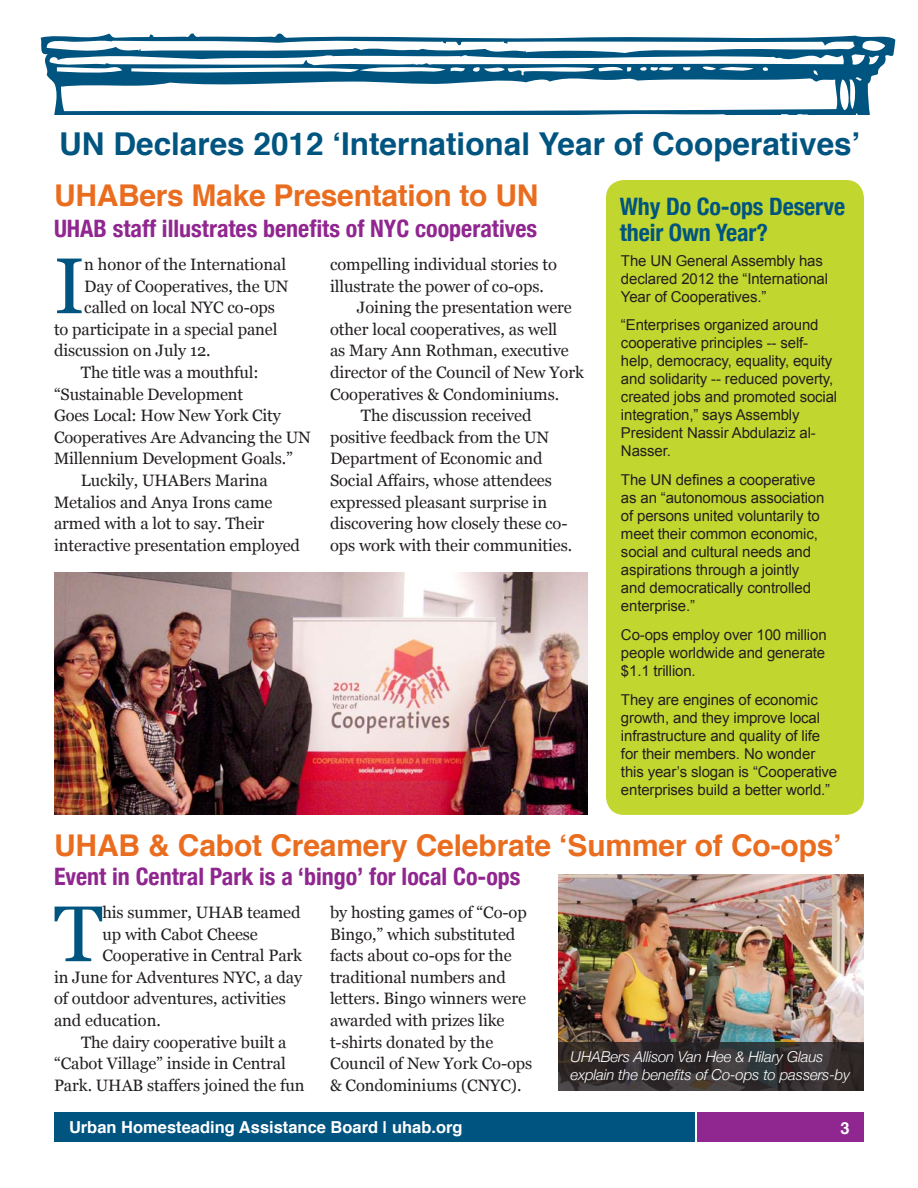
<style>
.page{position:relative;width:918px;height:1188px;background:#fff}
.page>*{position:absolute;margin:0;border:0;box-sizing:border-box;transform-origin:0 0}
.Article_Text_Main_1s{font:78.9px "Georgia";color:#005480}
.t1{font:700 31.5px "Helvetica";color:#005480}
.t2{font:700 30px "Helvetica";letter-spacing:-.005em;color:#ea6d1f}
.t3{font:700 condensed 24px "Helvetica Neue";color:#90268f}
.t4{font:700 condensed 24px/25.5px "Helvetica Neue";letter-spacing:-.005em;color:#005480}
.Article_Text_Main{font:16.5px/21.6px "Georgia";letter-spacing:-.005em;color:#231f20}
.Article_Text_Main_1s-2{font:16.5px "Georgia";letter-spacing:-.005em;color:#231f20}
.t5{font:700 16.5px "Helvetica";color:#fff}
.Sidebar_Text{font:15px/18px "Arial";letter-spacing:-.01em;color:#231f20}
.t6{font:italic 300 15px/18px "Helvetica Neue";letter-spacing:-.01em;color:#fff}
</style>
<div class="page">
<div style="left:54px;top:1112px;width:641px;height:30px;background:#005480"></div>
<div style="left:697px;top:1112px;width:167px;height:30px;background:#90268f"></div>
<svg style="left:40px;top:33px;width:855px;height:81px"></svg>
<div style="left:606px;top:180px;width:258px;height:635px;background:#c1d72f;border-radius:18px"></div>
<img style="left:559px;top:875px;width:305px;height:167px">
<img style="left:54px;top:572px;width:534px;height:242px">
<svg style="left:559px;top:1042px;width:305px;height:49px;background:#332f2f"></svg>
<p class="t1" style="left:59px;top:118px;width:803px">UN Declares 2012 ‘International Year of Cooperatives’</p>
<p class="t2" style="left:54px;top:171px;width:486px">UHABers Make Presentation to UN</p>
<p class="t3" style="left:54px;top:208px;width:485px">UHAB staff illustrates benefits of NYC cooperatives</p>
<p class="t4" style="left:620px;top:192px;width:227px">Why Do Co-ops Deserve their Own Year?</p>
<p class="Article_Text_Main_1s" style="left:54px;top:238px;width:32px">I</p>
<p class="Article_Text_Main_1s-2" style="left:84px;top:254px;width:203px">n honor of the International</p>
<p class="Article_Text_Main_1s-2" style="left:84px;top:276px;width:206px">Day of Cooperatives, the UN</p>
<p class="Article_Text_Main_1s-2" style="left:84px;top:298px;width:192px">called on local NYC co-ops</p>
<p class="Article_Text_Main_1s-2" style="left:54px;top:319px;width:225px">to participate in a special panel</p>
<p class="Article_Text_Main_1s-2" style="left:54px;top:341px;width:158px">discussion on July 12.</p>
<p class="Article_Text_Main" style="left:54px;top:362px;width:258px;text-indent:27px">The title was a mouthful: “Sustainable Development<br>Goes Local: How New York City<br>Cooperatives Are Advancing the UN<br>Millennium Development Goals.”</p>
<p class="Article_Text_Main" style="left:54px;top:470px;width:248px;text-indent:27px">Luckily, UHABers Marina<br>Metalios and Anya Irons came armed with a lot to say. Their interactive presentation employed</p>
<p class="Article_Text_Main" style="left:330px;top:254px;width:229px">compelling individual stories to illustrate the power of co-ops.</p>
<p class="Article_Text_Main" style="left:330px;top:297px;width:255px;text-indent:27px">Joining the presentation were other local cooperatives, as well<br>as Mary Ann Rothman, executive director of the Council of New York<br>Cooperatives &amp; Condominiums.</p>
<p class="Article_Text_Main" style="left:330px;top:405px;width:244px;text-indent:31px">The discussion received positive feedback from the UN<br>Department of Economic and<br>Social Affairs, whose attendees expressed pleasant surprise in discovering how closely these co&shy;ops work with their communities.</p>
<p class="Sidebar_Text" style="left:621px;top:251px;width:209px">The UN General Assembly has declared 2012 the “International<br>Year of Cooperatives.”</p>
<p class="Sidebar_Text" style="left:621px;top:316px;width:218px">“Enterprises organized around cooperative principles -- self&shy;help, democracy, equality, equity and solidarity -- reduced poverty, created jobs and promoted social integration,” says Assembly<br>President Nassir Abdulaziz al-<br>Nasser.</p>
<p class="Sidebar_Text" style="left:621px;top:471px;width:205px">The UN defines a cooperative as an “autonomous association of persons united voluntarily to meet their common economic, social and cultural needs and aspirations through a jointly and democratically controlled enterprise.”</p>
<p class="Sidebar_Text" style="left:621px;top:626px;width:207px;text-align:justify">Co-ops employ over 100 million people worldwide and generate $1.1 trillion.</p>
<p class="Sidebar_Text" style="left:621px;top:691px;width:218px">They are engines of economic growth, and they improve local infrastructure and quality of life for their members. No wonder this year’s slogan is “Cooperative enterprises build a better world.”</p>
<p class="t2" style="left:54px;top:821px;width:789px">UHAB &amp; Cabot Creamery Celebrate ‘Summer of Co-ops’</p>
<p class="t3" style="left:54px;top:857px;width:468px">Event in Central Park is a ‘bingo’ for local Co-ops</p>
<p class="Article_Text_Main_1s" style="left:54px;top:886px;width:50px">T</p>
<p class="Article_Text_Main_1s-2" style="left:102px;top:902px;width:200px">his summer, UHAB teamed</p>
<p class="Article_Text_Main" style="left:330px;top:902px;width:204px">by hosting games of “Co-op<br>Bingo,” which substituted facts about co-ops for the traditional numbers and letters. Bingo winners were awarded with prizes like t-shirts donated by the<br>Council of New York Co-ops &amp; Condominiums (CNYC).</p>
<p class="Article_Text_Main_1s-2" style="left:102px;top:924px;width:157px">up with Cabot Cheese</p>
<p class="Article_Text_Main_1s-2" style="left:102px;top:946px;width:201px">Cooperative in Central Park</p>
<p class="Article_Text_Main_1s-2" style="left:54px;top:967px;width:250px">in June for Adventures NYC, a day</p>
<p class="Article_Text_Main_1s-2" style="left:54px;top:989px;width:233px">of outdoor adventures, activities</p>
<p class="Article_Text_Main_1s-2" style="left:54px;top:1010px;width:108px">and education.</p>
<p class="Article_Text_Main" style="left:54px;top:1031px;width:252px;text-indent:27px">The dairy cooperative built a “Cabot Village” inside in Central<br>Park. UHAB staffers joined the fun</p>
<p class="t6" style="left:571px;top:1047px;width:281px">UHABers Allison Van Hee &amp; Hilary Glaus explain the benefits of Co-ops to passers-by</p>
<p class="t5" style="left:69px;top:1114px;width:395px">Urban Homesteading Assistance Board | uhab.org</p>
<p class="t5" style="left:840px;top:1114px;width:11px">3</p>
</div>
